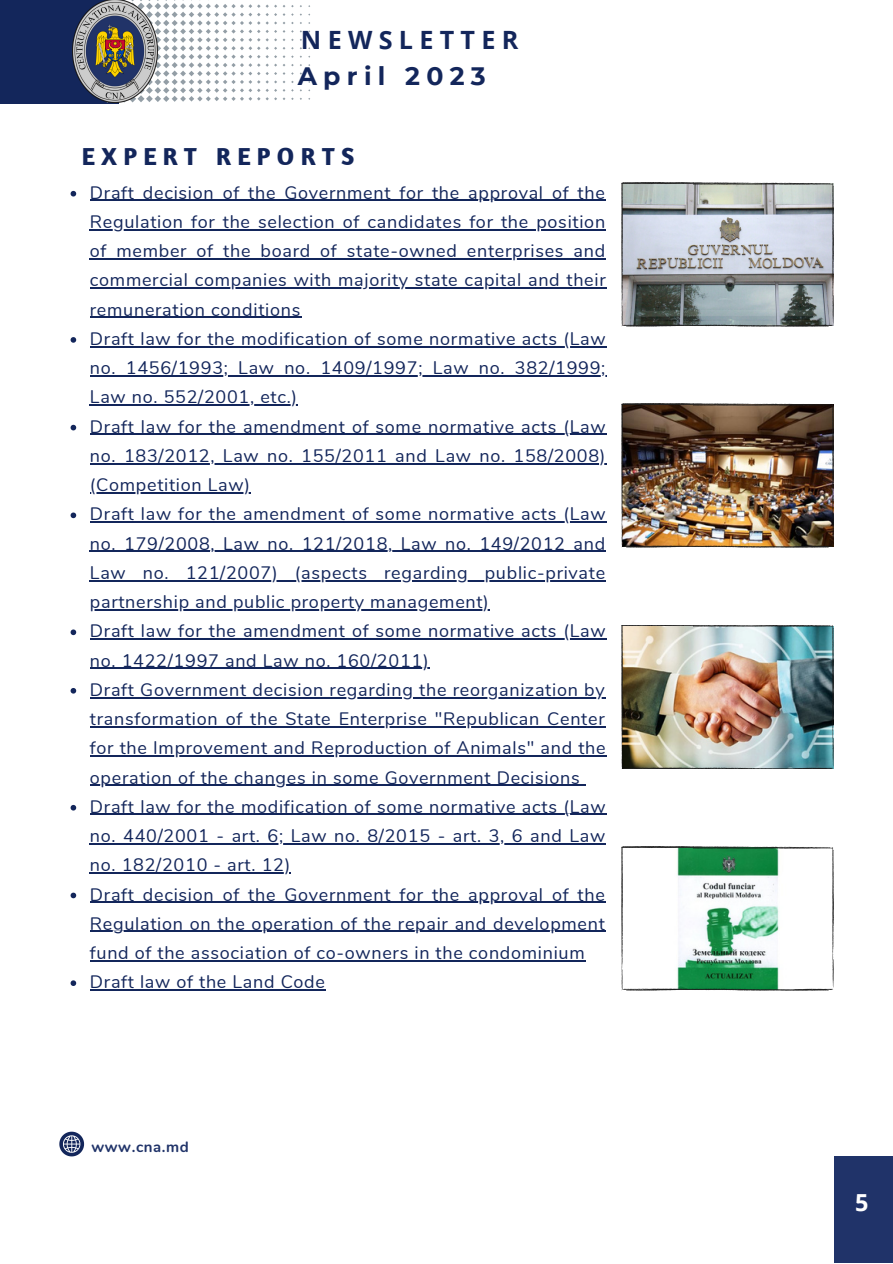
<style>
.page{position:relative;width:893px;height:1264px;background:#fff}
.page>*{position:absolute;margin:0;border:0;box-sizing:border-box;transform-origin:0 0}
.t1{font:700 25.2px "Amaranth";letter-spacing:.25em;color:#13265b}
.t2{font:700 25.2px "Open Sans";letter-spacing:.25em;color:#13265b}
.t3{font:700 25.2px "Montserrat";letter-spacing:.25em;color:#13265b}
.t4{font:700 23.4px "Open Sans";color:#fff}
.t5{font:18px/29.2px "Nunito";letter-spacing:.04em;color:#13265b;text-align:justify}
.t6{font:700 15px "Nunito";letter-spacing:.04em;color:#203369}
</style>
<div class="page">
<div style="left:0;top:0;width:118px;height:103px;background:#13265b"></div>
<svg style="left:106px;top:0;width:204px;height:103px"></svg>
<img style="left:72px;top:0;width:85px;height:102px">
<div style="left:833px;top:1156px;width:59px;height:106px;background:#203369"></div>
<svg style="left:59px;top:1131px;width:25px;height:25px"></svg>
<svg style="left:71px;top:191px;width:5px;height:5px"></svg>
<hr style="left:90px;top:200px;width:515px;height:1px;background:#13265b">
<hr style="left:90px;top:229px;width:516px;height:1px;background:#13265b">
<hr style="left:90px;top:258px;width:516px;height:1px;background:#13265b">
<hr style="left:90px;top:287px;width:516px;height:2px;background:#13265b">
<hr style="left:90px;top:317px;width:211px;height:1px;background:#13265b">
<svg style="left:71px;top:337px;width:5px;height:6px"></svg>
<hr style="left:90px;top:346px;width:516px;height:1px;background:#13265b">
<hr style="left:90px;top:375px;width:516px;height:1px;background:#13265b">
<hr style="left:90px;top:404px;width:208px;height:1px;background:#13265b">
<svg style="left:71px;top:425px;width:5px;height:5px"></svg>
<hr style="left:90px;top:434px;width:516px;height:1px;background:#13265b">
<hr style="left:90px;top:463px;width:516px;height:1px;background:#13265b">
<hr style="left:90px;top:492px;width:161px;height:1px;background:#13265b">
<svg style="left:71px;top:512px;width:5px;height:6px"></svg>
<hr style="left:90px;top:521px;width:516px;height:1px;background:#13265b">
<hr style="left:90px;top:550px;width:516px;height:2px;background:#13265b">
<hr style="left:90px;top:580px;width:516px;height:1px;background:#13265b">
<hr style="left:90px;top:609px;width:399px;height:1px;background:#13265b">
<svg style="left:71px;top:629px;width:5px;height:6px"></svg>
<hr style="left:90px;top:638px;width:516px;height:1px;background:#13265b">
<hr style="left:90px;top:667px;width:339px;height:2px;background:#13265b">
<svg style="left:71px;top:688px;width:5px;height:5px"></svg>
<hr style="left:90px;top:697px;width:515px;height:1px;background:#13265b">
<hr style="left:90px;top:726px;width:515px;height:1px;background:#13265b">
<hr style="left:90px;top:755px;width:516px;height:1px;background:#13265b">
<hr style="left:90px;top:784px;width:490px;height:1px;background:#13265b">
<svg style="left:71px;top:805px;width:5px;height:5px"></svg>
<hr style="left:90px;top:814px;width:516px;height:1px;background:#13265b">
<hr style="left:90px;top:843px;width:516px;height:1px;background:#13265b">
<hr style="left:90px;top:872px;width:201px;height:1px;background:#13265b">
<svg style="left:71px;top:892px;width:5px;height:6px"></svg>
<hr style="left:90px;top:901px;width:515px;height:1px;background:#13265b">
<hr style="left:90px;top:930px;width:515px;height:2px;background:#13265b">
<hr style="left:90px;top:960px;width:495px;height:1px;background:#13265b">
<svg style="left:71px;top:980px;width:5px;height:6px"></svg>
<hr style="left:90px;top:989px;width:236px;height:1px;background:#13265b">
<img style="left:621px;top:182px;width:212px;height:144px">
<img style="left:621px;top:404px;width:212px;height:143px">
<img style="left:621px;top:625px;width:212px;height:144px">
<img style="left:621px;top:846px;width:212px;height:144px">
<p class="t2" style="left:301px;top:22px;width:219px">NEWSLETTER</p>
<p class="t3" style="left:298px;top:60px;width:190px">April 2023</p>
<p class="t1" style="left:82px;top:140px;width:274px">EXPERT REPORTS</p>
<p class="t5" style="left:90px;top:178px;width:517px">Draft decision of the Government for the approval of the Regulation for the selection of candidates for the position of member of the board of state-owned enterprises and commercial companies with majority state capital and their remuneration conditions</p>
<p class="t5" style="left:90px;top:324px;width:517px">Draft law for the modification of some normative acts (Law no. 1456/1993; Law no. 1409/1997; Law no. 382/1999; Law no. 552/2001, etc.)</p>
<p class="t5" style="left:90px;top:412px;width:517px">Draft law for the amendment of some normative acts (Law no. 183/2012, Law no. 155/2011 and Law no. 158/2008) (Competition Law)</p>
<p class="t5" style="left:90px;top:500px;width:517px">Draft law for the amendment of some normative acts (Law no. 179/2008, Law no. 121/2018, Law no. 149/2012 and Law no. 121/2007) (aspects regarding public-private partnership and public property management)</p>
<p class="t5" style="left:90px;top:617px;width:517px">Draft law for the amendment of some normative acts (Law no. 1422/1997 and Law no. 160/2011)</p>
<p class="t5" style="left:90px;top:675px;width:517px">Draft Government decision regarding the reorganization by transformation of the State Enterprise "Republican Center for the Improvement and Reproduction of Animals" and the operation of the changes in some Government Decisions</p>
<p class="t5" style="left:90px;top:792px;width:517px">Draft law for the modification of some normative acts (Law no. 440/2001 - art. 6; Law no. 8/2015 - art. 3, 6 and Law no. 182/2010 - art. 12)</p>
<p class="t5" style="left:90px;top:880px;width:516px">Draft decision of the Government for the approval of the Regulation on the operation of the repair and development fund of the association of co-owners in the condominium</p>
<p class="t5" style="left:90px;top:967px;width:236px">Draft law of the Land Code</p>
<p class="t6" style="left:91px;top:1136px;width:99px">www.cna.md</p>
<p class="t4" style="left:855px;top:1186px;width:15px">5</p>
</div>
